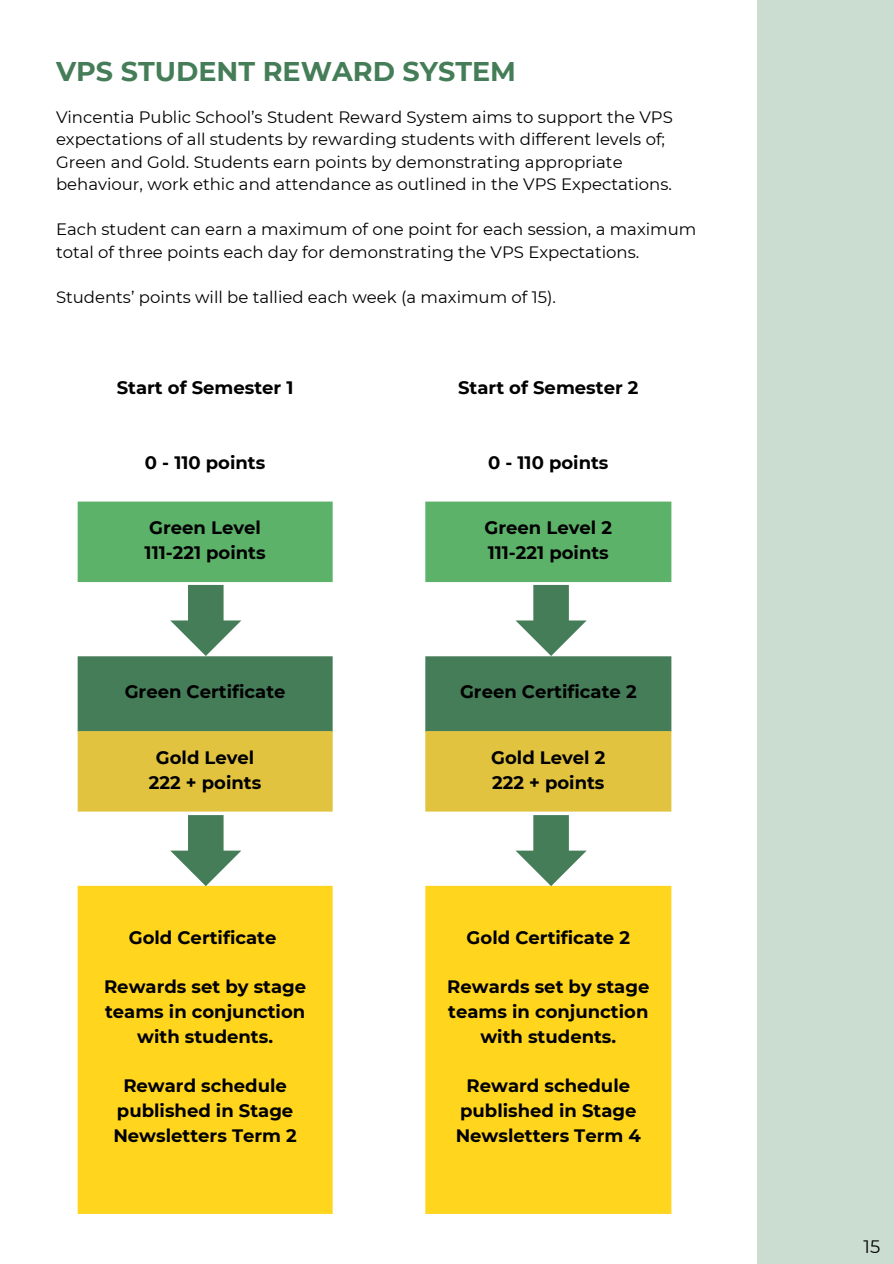
<style>
.page{position:relative;width:894px;height:1264px;background:#fff}
.page>*{position:absolute;margin:0;border:0;box-sizing:border-box;transform-origin:0 0}
.t1{font:700 27px "Montserrat";color:#457d58}
.t2{font:700 18px/24.8px "Montserrat";color:#000;text-align:center}
.t3{font:18px "Montserrat";color:#000}
.t4{font:16.5px/22.5px "Montserrat";color:#000}
</style>
<div class="page">
<div style="left:756px;top:0;width:137px;height:1263px;background:#cbddd1"></div>
<svg style="left:78px;top:501px;width:593px;height:81px;fill:#5db26a"></svg>
<svg style="left:78px;top:731px;width:593px;height:80px;fill:#e1c340"></svg>
<svg style="left:78px;top:885px;width:593px;height:328px;fill:#ffd51e"></svg>
<svg style="left:78px;top:585px;width:593px;height:146px"></svg>
<svg style="left:170px;top:815px;width:71px;height:71px"></svg>
<svg style="left:515px;top:815px;width:71px;height:71px"></svg>
<h1 class="t1" style="left:56px;top:55px;width:461px">VPS STUDENT REWARD SYSTEM</h1>
<p class="t4" style="left:56px;top:106px;width:618px">Vincentia Public School’s Student Reward System aims to support the VPS expectations of all students by rewarding students with different levels of; Green and Gold. Students earn points by demonstrating appropriate behaviour, work ethic and attendance as outlined in the VPS Expectations.</p>
<p class="t4" style="left:56px;top:218px;width:641px">Each student can earn a maximum of one point for each session, a maximum total of three points each day for demonstrating the VPS Expectations.</p>
<p class="t4" style="left:56px;top:286px;width:501px">Students’ points will be tallied each week (a maximum of 15).</p>
<p class="t2" style="left:117px;top:375px;width:178px">Start of Semester 1</p>
<p class="t2" style="left:458px;top:375px;width:182px">Start of Semester 2</p>
<p class="t2" style="left:145px;top:450px;width:122px">0 - 110 points</p>
<p class="t2" style="left:488px;top:450px;width:122px">0 - 110 points</p>
<p class="t2" style="left:144px;top:515px;width:122px;text-align:left">Green Level<br>111-221 points</p>
<p class="t2" style="left:484px;top:515px;width:129px;text-align:left">Green Level 2<br>111-221 points</p>
<p class="t2" style="left:125px;top:679px;width:162px">Green Certificate</p>
<p class="t2" style="left:460px;top:679px;width:178px">Green Certificate 2</p>
<p class="t2" style="left:149px;top:745px;width:114px">Gold Level<br>222 + points</p>
<p class="t2" style="left:491px;top:745px;width:116px;text-align:left">Gold Level 2<br>222 + points</p>
<p class="t2" style="left:129px;top:924px;width:149px">Gold Certificate</p>
<p class="t2" style="left:104px;top:974px;width:203px">Rewards set by stage teams in conjunction with students.</p>
<p class="t2" style="left:113px;top:1073px;width:185px">Reward schedule published in Stage<br>Newsletters Term 2</p>
<p class="t2" style="left:466px;top:924px;width:165px">Gold Certificate 2</p>
<p class="t2" style="left:447px;top:974px;width:203px">Rewards set by stage teams in conjunction with students.</p>
<p class="t2" style="left:455px;top:1073px;width:187px">Reward schedule published in Stage<br>Newsletters Term 4</p>
<p class="t3" style="left:863px;top:1235px;width:18px">15</p>
</div>
